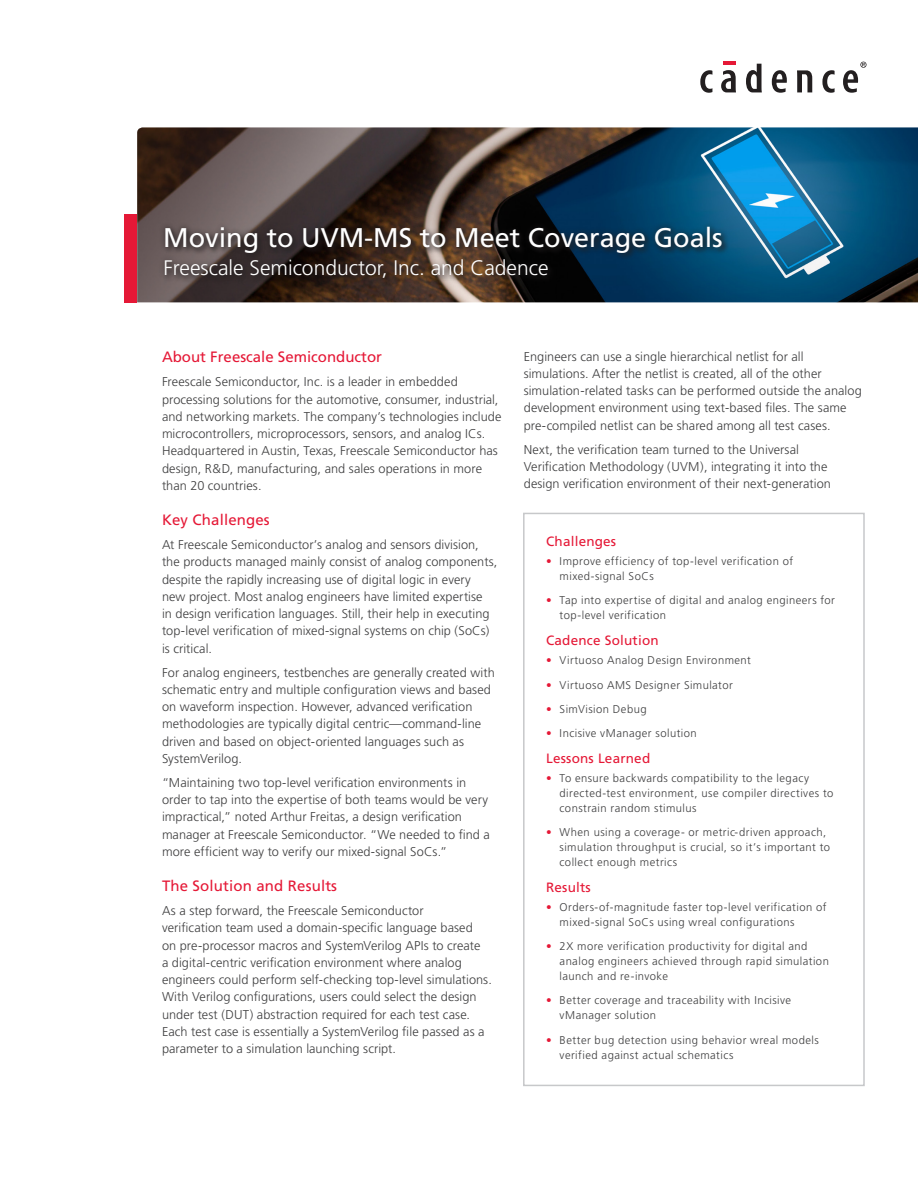
<style>
.page{position:relative;width:918px;height:1188px;background:#fff}
.page>*{position:absolute;margin:0;border:0;box-sizing:border-box;transform-origin:0 0}
.t1{font:27px "Frutiger";color:#fff}
.t2{font:300 21px "Frutiger";color:#fff}
.t3{font:15px "Frutiger";letter-spacing:.01em;color:#e51836}
.t4{font:13.5px "Frutiger";letter-spacing:.015em;color:#e51836}
.t5{font:300 12.75px/17.2px "Frutiger";letter-spacing:.005em;color:#3e3e3f}
.t6{font:300 11.25px/15px "Frutiger";letter-spacing:.04em;color:#3e3e3f}
.s1{color:#e51836}
</style>
<div class="page">
<img style="left:137px;top:127px;width:781px;height:176px">
<div style="left:124px;top:214px;width:13px;height:88px;background:#e51836"></div>
<hr style="left:723px;top:61px;width:13px;height:4px;background:#e51836">
<svg style="left:700px;top:70px;width:12px;height:23px"></svg>
<svg style="left:721px;top:70px;width:15px;height:22px"></svg>
<svg style="left:746px;top:64px;width:16px;height:28px"></svg>
<svg style="left:772px;top:70px;width:15px;height:23px"></svg>
<svg style="left:797px;top:70px;width:15px;height:22px"></svg>
<svg style="left:822px;top:70px;width:13px;height:23px"></svg>
<svg style="left:843px;top:62px;width:24px;height:31px"></svg>
<div style="left:163px;top:225px;width:567px;height:61px;background:#231f20;opacity:.75"></div>
<div style="left:158px;top:221px;width:571px;height:63px;background:#231f20;opacity:.75"></div>
<div style="left:523px;top:513px;width:342px;height:573px;border:2px solid #c7c8ca"></div>
<h1 class="t1" style="left:163px;top:222px;width:561px">Moving to UVM-MS to Meet Coverage Goals</h1>
<h2 class="t2" style="left:164px;top:256px;width:387px">Freescale Semiconductor, Inc. and Cadence</h2>
<p class="t3" style="left:162px;top:348px;width:222px">About Freescale Semiconductor</p>
<p class="t5" style="left:162px;top:373px;width:341px">Freescale Semiconductor, Inc. is a leader in embedded processing solutions for the automotive, consumer, industrial, and networking markets. The company’s technologies include microcontrollers, microprocessors, sensors, and analog ICs.<br>Headquartered in Austin, Texas, Freescale Semiconductor has design, R&amp;D, manufacturing, and sales operations in more than 20 countries.</p>
<p class="t3" style="left:162px;top:511px;width:109px">Key Challenges</p>
<p class="t5" style="left:162px;top:536px;width:337px">At Freescale Semiconductor’s analog and sensors division, the products managed mainly consist of analog components, despite the rapidly increasing use of digital logic in every new project. Most analog engineers have limited expertise<br>in design verification languages. Still, their help in executing top-level verification of mixed-signal systems on chip (SoCs) is critical.</p>
<p class="t5" style="left:162px;top:664px;width:334px">For analog engineers, testbenches are generally created with schematic entry and multiple configuration views and based on waveform inspection. However, advanced verification methodologies are typically digital centric—command-line driven and based on object-oriented languages such as SystemVerilog.</p>
<p class="t5" style="left:162px;top:774px;width:329px">“Maintaining two top-level verification environments in order to tap into the expertise of both teams would be very impractical,” noted Arthur Freitas, a design verification manager at Freescale Semiconductor. “We needed to find a more efficient way to verify our mixed-signal SoCs.”</p>
<p class="t3" style="left:162px;top:877px;width:177px">The Solution and Results</p>
<p class="t5" style="left:162px;top:902px;width:331px">As a step forward, the Freescale Semiconductor<br>verification team used a domain-specific language based<br>on pre-processor macros and SystemVerilog APIs to create<br>a digital-centric verification environment where analog engineers could perform self-checking top-level simulations.<br>With Verilog configurations, users could select the design under test (DUT) abstraction required for each test case.<br>Each test case is essentially a SystemVerilog file passed as a parameter to a simulation launching script.</p>
<p class="t5" style="left:524px;top:348px;width:340px">Engineers can use a single hierarchical netlist for all simulations. After the netlist is created, all of the other simulation-related tasks can be performed outside the analog development environment using text-based files. The same pre-compiled netlist can be shared among all test cases.</p>
<p class="t5" style="left:524px;top:441px;width:309px">Next, the verification team turned to the Universal<br>Verification Methodology (UVM), integrating it into the design verification environment of their next-generation</p>
<p class="t4" style="left:546px;top:533px;width:72px">Challenges</p>
<p class="t6" style="left:560px;top:554px;width:235px;text-indent:-14px"><span class="s1">•</span> Improve efficiency of top-level verification of mixed-signal SoCs</p>
<p class="t6" style="left:560px;top:593px;width:277px;text-indent:-14px"><span class="s1">•</span> Tap into expertise of digital and analog engineers for top-level verification</p>
<p class="t4" style="left:546px;top:632px;width:114px">Cadence Solution</p>
<p class="t6" style="left:546px;top:653px;width:206px"><span class="s1">•</span> Virtuoso Analog Design Environment</p>
<p class="t6" style="left:546px;top:677px;width:188px"><span class="s1">•</span> Virtuoso AMS Designer Simulator</p>
<p class="t6" style="left:546px;top:702px;width:102px"><span class="s1">•</span> SimVision Debug</p>
<p class="t6" style="left:546px;top:726px;width:152px"><span class="s1">•</span> Incisive vManager solution</p>
<p class="t4" style="left:546px;top:750px;width:106px">Lessons Learned</p>
<p class="t6" style="left:560px;top:771px;width:275px;text-indent:-14px"><span class="s1">•</span> To ensure backwards compatibility to the legacy directed-test environment, use compiler directives to constrain random stimulus</p>
<p class="t6" style="left:560px;top:825px;width:272px;text-indent:-14px"><span class="s1">•</span> When using a coverage- or metric-driven approach, simulation throughput is crucial, so it’s important to collect enough metrics</p>
<p class="t4" style="left:546px;top:879px;width:46px">Results</p>
<p class="t6" style="left:560px;top:900px;width:269px;text-indent:-14px"><span class="s1">•</span> Orders-of-magnitude faster top-level verification of mixed-signal SoCs using wreal configurations</p>
<p class="t6" style="left:560px;top:939px;width:271px;text-indent:-14px"><span class="s1">•</span> 2X more verification productivity for digital and analog engineers achieved through rapid simulation launch and re-invoke</p>
<p class="t6" style="left:560px;top:993px;width:233px;text-indent:-14px"><span class="s1">•</span> Better coverage and traceability with Incisive vManager solution</p>
<p class="t6" style="left:560px;top:1032px;width:261px;text-indent:-14px"><span class="s1">•</span> Better bug detection using behavior wreal models verified against actual schematics</p>
</div>
